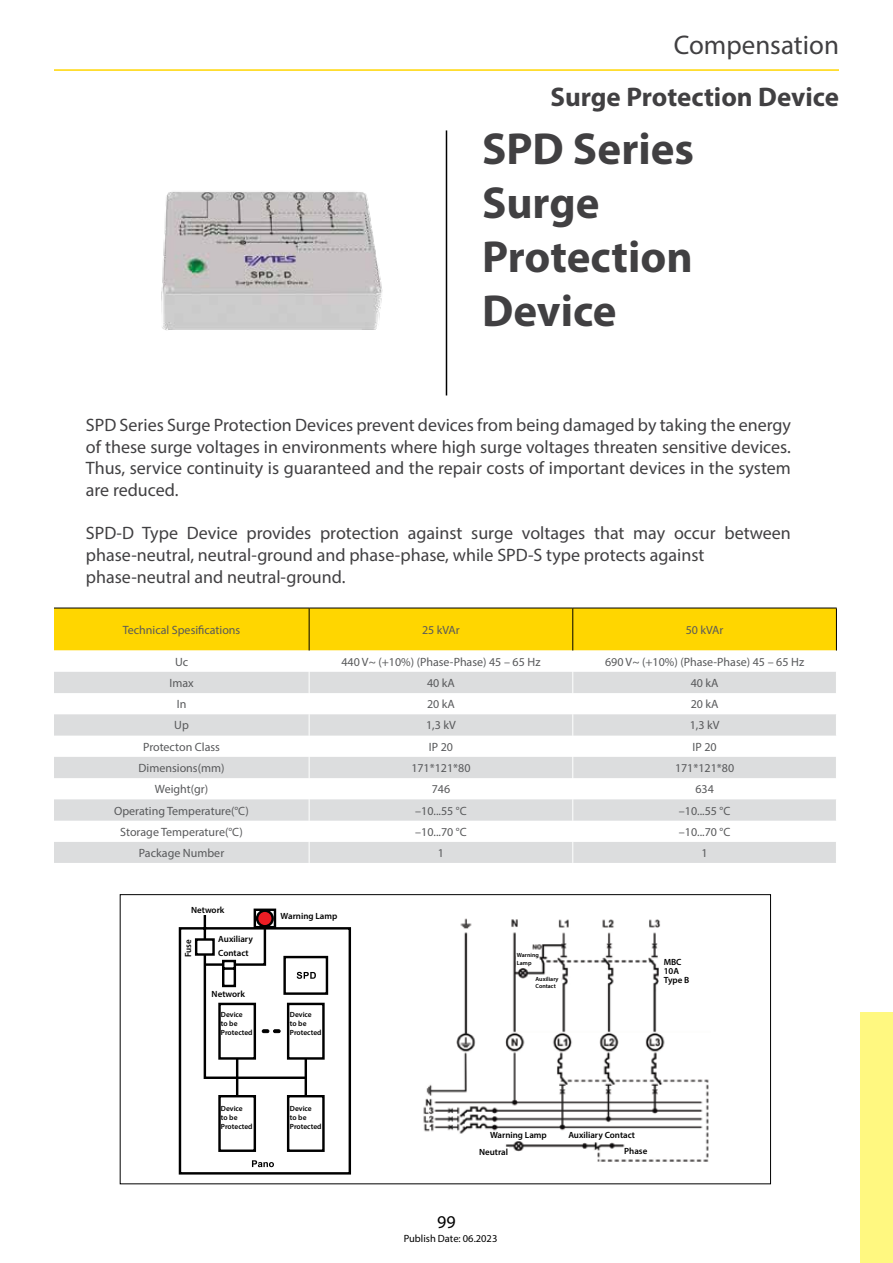
<style>
.page{position:relative;width:893px;height:1263px;background:#fff}
.page>*{position:absolute;margin:0;border:0;box-sizing:border-box;transform-origin:0 0}
.t1{font:700 45px/54px "Myriad Pro";color:#414042}
.t2{font:700 27px "Myriad Pro";color:#414042}
.t3{font:27px "Myriad Pro";color:#414042}
.t4{font:18px/21.6px "Myriad Pro";color:#414042;text-align:justify}
.t5{font:18px "Myriad Pro";color:#000}
.t6{font:12px "Myriad Pro";color:#58595b}
.t7{font:10.5px "Myriad Pro";color:#000}
.t8{font:600 9px/9px "Myriad Pro";color:#000}
.t9{font:600 7.5px/9px "Myriad Pro";color:#000}
.t10{font:600 6px/7.5px "Myriad Pro";color:#000}
</style>
<div class="page">
<svg style="left:54px;top:609px;width:783px;height:254px"></svg>
<hr style="left:54px;top:608px;width:255px;height:1px;background:#000">
<hr style="left:309px;top:608px;width:264px;height:1px;background:#000">
<hr style="left:573px;top:608px;width:264px;height:1px;background:#000">
<hr style="left:309px;top:608px;width:1px;height:42px;background:#000">
<hr style="left:572px;top:608px;width:1px;height:42px;background:#000">
<hr style="left:836px;top:608px;width:1px;height:42px;background:#000">
<hr style="left:446px;top:130px;width:1px;height:265px;background:#000">
<hr style="left:54px;top:69px;width:785px;height:2px;background:#ffd600">
<img style="left:161px;top:191px;width:222px;height:140px">
<svg style="left:178px;top:912px;width:174px;height:263px"></svg>
<div style="left:196px;top:939px;width:18px;height:15px;background:#fff"></div>
<div style="left:195px;top:938px;width:20px;height:18px;border:2px solid #000"></div>
<div style="left:254px;top:908px;width:22px;height:20px;border:2px solid #000"></div>
<svg style="left:202px;top:908px;width:73px;height:80px"></svg>
<div style="left:285px;top:957px;width:42px;height:36px;background:#fff"></div>
<div style="left:283px;top:956px;width:45px;height:39px;border:2px solid #000"></div>
<div style="left:288px;top:1004px;width:35px;height:54px;background:#fff"></div>
<div style="left:287px;top:1003px;width:38px;height:57px;border:2px solid #000"></div>
<div style="left:220px;top:1004px;width:35px;height:54px;background:#fff"></div>
<div style="left:218px;top:1003px;width:38px;height:57px;border:2px solid #000"></div>
<hr style="left:236px;top:1058px;width:2px;height:45px;background:#000">
<hr style="left:305px;top:1058px;width:2px;height:45px;background:#000">
<div style="left:288px;top:1096px;width:35px;height:55px;background:#fff"></div>
<div style="left:287px;top:1095px;width:38px;height:57px;border:2px solid #000"></div>
<div style="left:220px;top:1096px;width:35px;height:55px;background:#fff"></div>
<div style="left:218px;top:1095px;width:38px;height:57px;border:2px solid #000"></div>
<svg style="left:297px;top:972px;width:19px;height:7px"></svg>
<svg style="left:262px;top:1029px;width:19px;height:4px"></svg>
<svg style="left:252px;top:1160px;width:22px;height:7px"></svg>
<img style="left:423px;top:918px;width:286px;height:244px">
<div style="left:860px;top:1012px;width:33px;height:251px;background:#fff880"></div>
<div style="left:516px;top:952px;width:23px;height:8px;background:#fff"></div>
<div style="left:516px;top:960px;width:24px;height:8px;background:#fff"></div>
<div style="left:662px;top:956px;width:30px;height:37px;background:#fff"></div>
<div style="left:497px;top:1129px;width:45px;height:12px;background:#fff"></div>
<div style="left:575px;top:1129px;width:57px;height:12px;background:#fff"></div>
<div style="left:480px;top:1147px;width:29px;height:11px;background:#fff"></div>
<div style="left:625px;top:1141px;width:28px;height:11px;background:#fff"></div>
<div style="left:533px;top:976px;width:28px;height:14px;background:#fff"></div>
<h2 class="t3" style="left:674px;top:29px;width:167px">Compensation</h2>
<h2 class="t2" style="left:550px;top:79px;width:290px">Surge Protection Device</h2>
<h1 class="t1" style="left:482px;top:121px;width:213px">SPD Series<br>Surge<br>Protection<br>Device</h1>
<p class="t4" style="left:86px;top:414px;width:707px">SPD Series Surge Protection Devices prevent devices from being damaged by taking the energy of these surge voltages in environments where high surge voltages threaten sensitive devices.<br>Thus, service continuity is guaranteed and the repair costs of important devices in the system are reduced.</p>
<p class="t4" style="left:86px;top:522px;width:707px;text-align:left">SPD-D Type Device provides protection against surge voltages that may occur between phase-neutral, neutral-ground and phase-phase, while SPD-S type protects against phase-neutral and neutral-ground.</p>
<p class="t6" style="left:123px;top:622px;width:119px">Technical Spesifications</p>
<p class="t6" style="left:422px;top:622px;width:39px">25 kVAr</p>
<p class="t6" style="left:686px;top:622px;width:39px">50 kVAr</p>
<p class="t6" style="left:175px;top:654px;width:15px">Uc</p>
<p class="t6" style="left:341px;top:654px;width:201px">440 V~ (+10%) (Phase-Phase) 45 – 65 Hz</p>
<p class="t6" style="left:605px;top:654px;width:201px">690 V~ (+10%) (Phase-Phase) 45 – 65 Hz</p>
<p class="t6" style="left:169px;top:675px;width:26px">Imax</p>
<p class="t6" style="left:427px;top:675px;width:29px">40 kA</p>
<p class="t6" style="left:691px;top:675px;width:29px">40 kA</p>
<p class="t6" style="left:177px;top:697px;width:11px">In</p>
<p class="t6" style="left:427px;top:697px;width:29px">20 kA</p>
<p class="t6" style="left:691px;top:697px;width:29px">20 kA</p>
<p class="t6" style="left:174px;top:718px;width:16px">Up</p>
<p class="t6" style="left:426px;top:718px;width:31px">1,3 kV</p>
<p class="t6" style="left:690px;top:718px;width:31px">1,3 kV</p>
<p class="t6" style="left:143px;top:739px;width:78px">Protecton Class</p>
<p class="t6" style="left:429px;top:739px;width:26px">IP 20</p>
<p class="t6" style="left:692px;top:739px;width:26px">IP 20</p>
<p class="t6" style="left:139px;top:760px;width:87px">Dimensions(mm)</p>
<p class="t6" style="left:411px;top:760px;width:61px">171*121*80</p>
<p class="t6" style="left:675px;top:760px;width:61px">171*121*80</p>
<p class="t6" style="left:155px;top:782px;width:55px">Weight(gr)</p>
<p class="t6" style="left:432px;top:782px;width:20px">746</p>
<p class="t6" style="left:695px;top:782px;width:20px">634</p>
<p class="t6" style="left:114px;top:803px;width:136px">Operating Temperature(°C)</p>
<p class="t6" style="left:415px;top:803px;width:53px">–10...55 °C</p>
<p class="t6" style="left:679px;top:803px;width:53px">–10...55 °C</p>
<p class="t6" style="left:120px;top:824px;width:124px">Storage Temperature(°C)</p>
<p class="t6" style="left:415px;top:824px;width:53px">–10...70 °C</p>
<p class="t6" style="left:679px;top:824px;width:53px">–10...70 °C</p>
<p class="t6" style="left:139px;top:845px;width:87px">Package Number</p>
<p class="t6" style="left:438px;top:845px;width:8px">1</p>
<p class="t6" style="left:701px;top:845px;width:8px">1</p>
<p class="t8" style="left:191px;top:905px;width:35px">Network</p>
<p class="t8" style="left:183px;top:957px;width:19px;rotate:-90deg">Fuse</p>
<p class="t8" style="left:218px;top:932px;width:36px;line-height:13.5px">Auxiliary<br>Contact</p>
<p class="t8" style="left:212px;top:989px;width:35px">Network</p>
<p class="t9" style="left:221px;top:1010px;width:33px">Device<br>to be<br>Protected</p>
<p class="t8" style="left:281px;top:911px;width:58px">Warning Lamp</p>
<p class="t9" style="left:290px;top:1010px;width:33px">Device<br>to be<br>Protected</p>
<p class="t9" style="left:221px;top:1103px;width:33px">Device<br>to be<br>Protected</p>
<p class="t9" style="left:290px;top:1103px;width:33px">Device<br>to be<br>Protected</p>
<p class="t10" style="left:517px;top:951px;width:24px">Warning<br>Lamp</p>
<p class="t8" style="left:664px;top:957px;width:27px">MBC<br>10A<br>Type B</p>
<p class="t10" style="left:536px;top:975px;width:25px">Auxiliary<br>Contact</p>
<p class="t8" style="left:490px;top:1130px;width:58px">Warning Lamp</p>
<p class="t8" style="left:568px;top:1130px;width:68px">Auxiliary Contact</p>
<p class="t8" style="left:479px;top:1147px;width:31px">Neutral</p>
<p class="t8" style="left:624px;top:1146px;width:25px">Phase</p>
<p class="t5" style="left:437px;top:1210px;width:20px">99</p>
<p class="t7" style="left:404px;top:1232px;width:95px">Publish Date: 06.2023</p>
</div>
